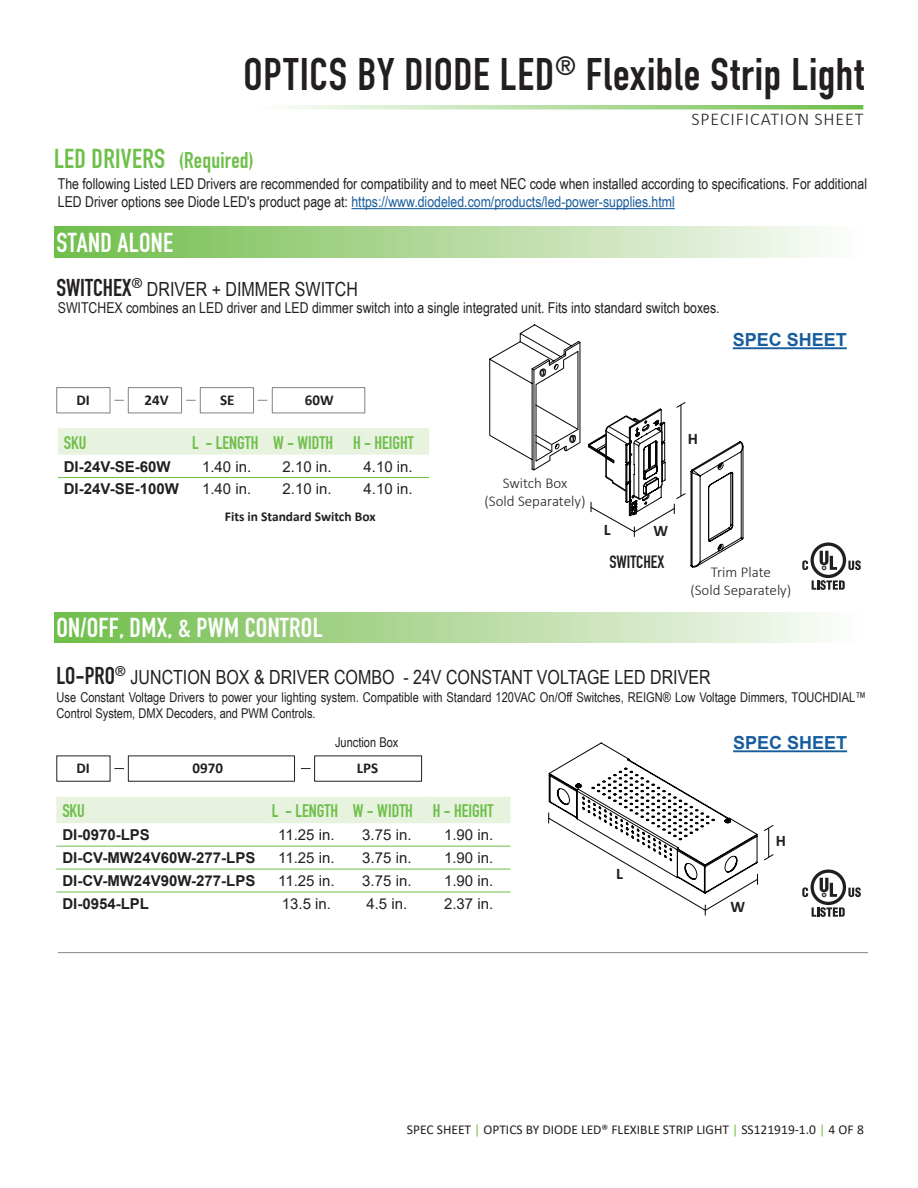
<style>
.page{position:relative;width:918px;height:1188px;background:#fff}
.page>*{position:absolute;margin:0;border:0;box-sizing:border-box;transform-origin:0 0}
.t1{font:45px "DIN Engschrift";letter-spacing:.02em;color:#231f20}
.t2{font:27px "DIN Engschrift";letter-spacing:.01em;color:#fff}
.t3{font:27px "DIN Engschrift";letter-spacing:.01em;color:#6fbf4a}
.t4{font:19.5px "Arial Narrow";color:#231f20}
.t5{font:18px "DIN Engschrift";color:#6ebe4a}
.t6{font:300 18px "Calibri";letter-spacing:.05em;color:#231f20}
.Paragraph_Style_2{font:700 18px "Arial";color:#175d9e}
.t7{font:17.55px "DIN Engschrift";color:#231f20}
.Paragraph_Style_2-2{font:700 16.2px "Calibri";color:#231f20}
.Paragraph_Style_2-3{font:15px/18px "Arial Narrow";color:#231f20}
.t8{font:15px "Arial";color:#231f20}
.Paragraph_Style_2-4{font:700 15px "Arial";color:#231f20}
.Paragraph_Style_2-5{font:300 15px "Calibri";color:#231f20}
.Paragraph_Style_2-6{font:700 15px "Calibri";color:#231f20}
.Paragraph_Style_2-7{font:13.5px/16.2px "Arial Narrow";color:#231f20}
.t9{font:13.5px "Calibri";color:#231f20}
.Paragraph_Style_2-8{font:700 13.5px "Calibri";color:#231f20}
.s1{font-size:22.5px}
.s2{color:#175d9e}
.s3{font-family:"DIN Engschrift";font-size:24px}
.s4{color:#77be4e}
.s5{color:#70bf49}
</style>
<div class="page">
<svg style="left:287px;top:105px;width:574px;height:5px;background:#b9dfa8"></svg>
<div style="left:272px;top:387px;width:93px;height:26px;background:#fff;border:1px solid #808285"></div>
<div style="left:200px;top:387px;width:54px;height:26px;background:#fff;border:1px solid #808285"></div>
<div style="left:128px;top:387px;width:54px;height:26px;background:#fff;border:1px solid #808285"></div>
<div style="left:56px;top:387px;width:54px;height:26px;background:#fff;border:1px solid #808285"></div>
<div style="left:128px;top:756px;width:167px;height:26px;border:1px solid #231f20"></div>
<div style="left:56px;top:756px;width:54px;height:26px;border:1px solid #231f20"></div>
<div style="left:56px;top:797px;width:454px;height:26px;background:#e7f2df"></div>
<hr style="left:56px;top:846px;width:210px;height:1px;background:#70bf49">
<hr style="left:56px;top:869px;width:210px;height:1px;background:#70bf49">
<hr style="left:56px;top:892px;width:210px;height:1px;background:#70bf49">
<hr style="left:266px;top:846px;width:81px;height:1px;background:#70bf49">
<hr style="left:347px;top:846px;width:80px;height:1px;background:#70bf49">
<hr style="left:427px;top:846px;width:83px;height:1px;background:#70bf49">
<hr style="left:266px;top:869px;width:81px;height:1px;background:#70bf49">
<hr style="left:347px;top:869px;width:80px;height:1px;background:#70bf49">
<hr style="left:427px;top:869px;width:83px;height:1px;background:#70bf49">
<hr style="left:266px;top:892px;width:81px;height:1px;background:#70bf49">
<hr style="left:347px;top:892px;width:80px;height:1px;background:#70bf49">
<hr style="left:427px;top:892px;width:83px;height:1px;background:#70bf49">
<svg style="left:588px;top:402px;width:155px;height:166px"></svg>
<svg style="left:489px;top:324px;width:92px;height:147px"></svg>
<svg style="left:548px;top:742px;width:210px;height:174px"></svg>
<svg style="left:764px;top:825px;width:10px;height:36px"></svg>
<hr style="left:58px;top:952px;width:810px;height:1px;background:#808285">
<hr style="left:351px;top:208px;width:324px;height:1px;background:#175d9e">
<svg style="left:812px;top:907px;width:33px;height:10px"></svg>
<svg style="left:848px;top:887px;width:13px;height:10px"></svg>
<svg style="left:811px;top:869px;width:35px;height:36px"></svg>
<svg style="left:814px;top:873px;width:29px;height:29px"></svg>
<svg style="left:820px;top:878px;width:17px;height:19px"></svg>
<svg style="left:802px;top:887px;width:6px;height:10px"></svg>
<svg style="left:812px;top:580px;width:33px;height:10px"></svg>
<svg style="left:848px;top:560px;width:13px;height:10px"></svg>
<svg style="left:811px;top:542px;width:35px;height:36px"></svg>
<svg style="left:814px;top:546px;width:29px;height:29px"></svg>
<svg style="left:820px;top:551px;width:17px;height:19px"></svg>
<svg style="left:802px;top:560px;width:6px;height:10px"></svg>
<div style="left:58px;top:428px;width:371px;height:27px;background:#e7f2df"></div>
<hr style="left:58px;top:477px;width:128px;height:1px;background:#70bf49">
<hr style="left:186px;top:477px;width:81px;height:1px;background:#70bf49">
<hr style="left:267px;top:477px;width:80px;height:1px;background:#70bf49">
<hr style="left:347px;top:477px;width:82px;height:1px;background:#70bf49">
<div style="left:314px;top:756px;width:108px;height:26px;border:1px solid #231f20"></div>
<hr style="left:733px;top:347px;width:114px;height:2px;background:#175d9e">
<hr style="left:733px;top:750px;width:114px;height:2px;background:#175d9e">
<div style="left:54px;top:227px;width:810px;height:30px;background:linear-gradient(to right,#6fbc48,#fdfbfa)"></div>
<div style="left:54px;top:612px;width:810px;height:30px;background:linear-gradient(to right,#6fbc48,#fdfbfa)"></div>
<h1 class="t1" style="left:244px;top:48px;width:622px">OPTICS BY DIODE LED<sup>®</sup> Flexible Strip Light</h1>
<p class="t6" style="left:691px;top:108px;width:174px">SPECIFICATION SHEET</p>
<p class="t3" style="left:54px;top:143px;width:201px">LED DRIVERS <span class="s1">(Required)</span></p>
<p class="Paragraph_Style_2-3" style="left:58px;top:174px;width:811px">The following Listed LED Drivers are recommended for compatibility and to meet NEC code when installed according to specifications. For additional<br>LED Driver options see Diode LED's product page at: <span class="s2">https://www.diodeled.com/products/led-power-supplies.html</span></p>
<p class="t2" style="left:56px;top:226px;width:118px">STAND ALONE</p>
<p class="t4" style="left:56px;top:275px;width:303px"><span class="s3">SWITCHEX</span><sup>®</sup> DRIVER + DIMMER SWITCH</p>
<p class="Paragraph_Style_2-3" style="left:58px;top:299px;width:663px">SWITCHEX combines an LED driver and LED dimmer switch into a single integrated unit. Fits into standard switch boxes.</p>
<p class="Paragraph_Style_2" style="left:733px;top:327px;width:116px">SPEC SHEET</p>
<p class="Paragraph_Style_2-6" style="left:76px;top:390px;width:15px">DI</p>
<p class="Paragraph_Style_2-6" style="left:144px;top:390px;width:26px">24V</p>
<p class="Paragraph_Style_2-6" style="left:220px;top:390px;width:16px">SE</p>
<p class="Paragraph_Style_2-6" style="left:305px;top:390px;width:30px">60W</p>
<p class="t5" style="left:64px;top:432px;width:24px">SKU</p>
<p class="t5" style="left:192px;top:432px;width:68px">L - LENGTH</p>
<p class="t5" style="left:273px;top:432px;width:62px">W - WIDTH</p>
<p class="t5" style="left:353px;top:432px;width:62px">H - HEIGHT</p>
<p class="Paragraph_Style_2-4" style="left:64px;top:456px;width:108px">DI-24V-SE-60W</p>
<p class="t8" style="left:202px;top:456px;width:51px">1.40 in.</p>
<p class="t8" style="left:283px;top:456px;width:51px">2.10 in.</p>
<p class="t8" style="left:364px;top:456px;width:51px">4.10 in.</p>
<p class="Paragraph_Style_2-4" style="left:64px;top:479px;width:117px">DI-24V-SE-100W</p>
<p class="t8" style="left:202px;top:479px;width:51px">1.40 in.</p>
<p class="t8" style="left:283px;top:479px;width:51px">2.10 in.</p>
<p class="t8" style="left:364px;top:479px;width:51px">4.10 in.</p>
<p class="Paragraph_Style_2-8" style="left:225px;top:507px;width:152px">Fits in Standard Switch Box</p>
<p class="Paragraph_Style_2-5" style="left:503px;top:474px;width:66px">Switch Box</p>
<p class="Paragraph_Style_2-5" style="left:484px;top:492px;width:103px">(Sold Separately)</p>
<p class="Paragraph_Style_2-2" style="left:604px;top:518px;width:8px">L</p>
<p class="Paragraph_Style_2-2" style="left:654px;top:520px;width:16px">W</p>
<p class="Paragraph_Style_2-2" style="left:688px;top:427px;width:12px">H</p>
<p class="t2" style="left:56px;top:611px;width:268px">ON/OFF, DMX, &amp; PWM CONTROL</p>
<p class="t7" style="left:609px;top:552px;width:56px">SWITCHEX</p>
<p class="Paragraph_Style_2-5" style="left:711px;top:562px;width:61px">Trim Plate</p>
<p class="Paragraph_Style_2-5" style="left:690px;top:580px;width:103px">(Sold Separately)</p>
<p class="t4" style="left:56px;top:663px;width:656px"><span class="s3">LO-PRO</span><sup>®</sup> JUNCTION BOX &amp; DRIVER COMBO - 24V CONSTANT VOLTAGE LED DRIVER</p>
<p class="Paragraph_Style_2-7" style="left:57px;top:689px;width:811px">Use Constant Voltage Drivers to power your lighting system. Compatible with Standard 120VAC On/Off Switches, REIGN® Low Voltage Dimmers, TOUCHDIAL™<br>Control System, DMX Decoders, and PWM Controls.</p>
<p class="Paragraph_Style_2-7" style="left:335px;top:733px;width:65px">Junction Box</p>
<p class="Paragraph_Style_2-6" style="left:76px;top:758px;width:15px">DI</p>
<p class="Paragraph_Style_2-6" style="left:193px;top:758px;width:32px">0970</p>
<p class="t5" style="left:62px;top:800px;width:24px">SKU</p>
<p class="t5" style="left:272px;top:800px;width:68px">L - LENGTH</p>
<p class="t5" style="left:353px;top:800px;width:62px">W - WIDTH</p>
<p class="t5" style="left:433px;top:800px;width:62px">H - HEIGHT</p>
<p class="Paragraph_Style_2-4" style="left:62px;top:824px;width:89px">DI-0970-LPS</p>
<p class="t8" style="left:278px;top:825px;width:58px">11.25 in.</p>
<p class="t8" style="left:362px;top:825px;width:51px">3.75 in.</p>
<p class="t8" style="left:444px;top:825px;width:51px">1.90 in.</p>
<p class="Paragraph_Style_2-4" style="left:62px;top:847px;width:195px">DI-CV-MW24V60W-277-LPS</p>
<p class="t8" style="left:278px;top:847px;width:58px">11.25 in.</p>
<p class="t8" style="left:362px;top:847px;width:51px">3.75 in.</p>
<p class="t8" style="left:444px;top:847px;width:51px">1.90 in.</p>
<p class="Paragraph_Style_2-4" style="left:62px;top:870px;width:195px">DI-CV-MW24V90W-277-LPS</p>
<p class="t8" style="left:278px;top:870px;width:58px">11.25 in.</p>
<p class="t8" style="left:362px;top:870px;width:51px">3.75 in.</p>
<p class="t8" style="left:444px;top:870px;width:51px">1.90 in.</p>
<p class="Paragraph_Style_2-4" style="left:62px;top:893px;width:88px">DI-0954-LPL</p>
<p class="t8" style="left:282px;top:893px;width:51px">13.5 in.</p>
<p class="t8" style="left:366px;top:893px;width:42px">4.5 in.</p>
<p class="t8" style="left:444px;top:893px;width:51px">2.37 in.</p>
<p class="Paragraph_Style_2-6" style="left:357px;top:758px;width:23px">LPS</p>
<p class="Paragraph_Style_2-2" style="left:616px;top:862px;width:8px">L</p>
<p class="Paragraph_Style_2" style="left:733px;top:730px;width:116px">SPEC SHEET</p>
<p class="Paragraph_Style_2-2" style="left:730px;top:895px;width:16px">W</p>
<p class="Paragraph_Style_2-2" style="left:776px;top:829px;width:12px">H</p>
<p class="t9" style="left:407px;top:1120px;width:458px">SPEC SHEET <span class="s4">|</span> OPTICS BY DIODE LED® FLEXIBLE STRIP LIGHT <span class="s5">|</span> SS121919-1.0 <span class="s4">|</span> 4 OF 8</p>
</div>
